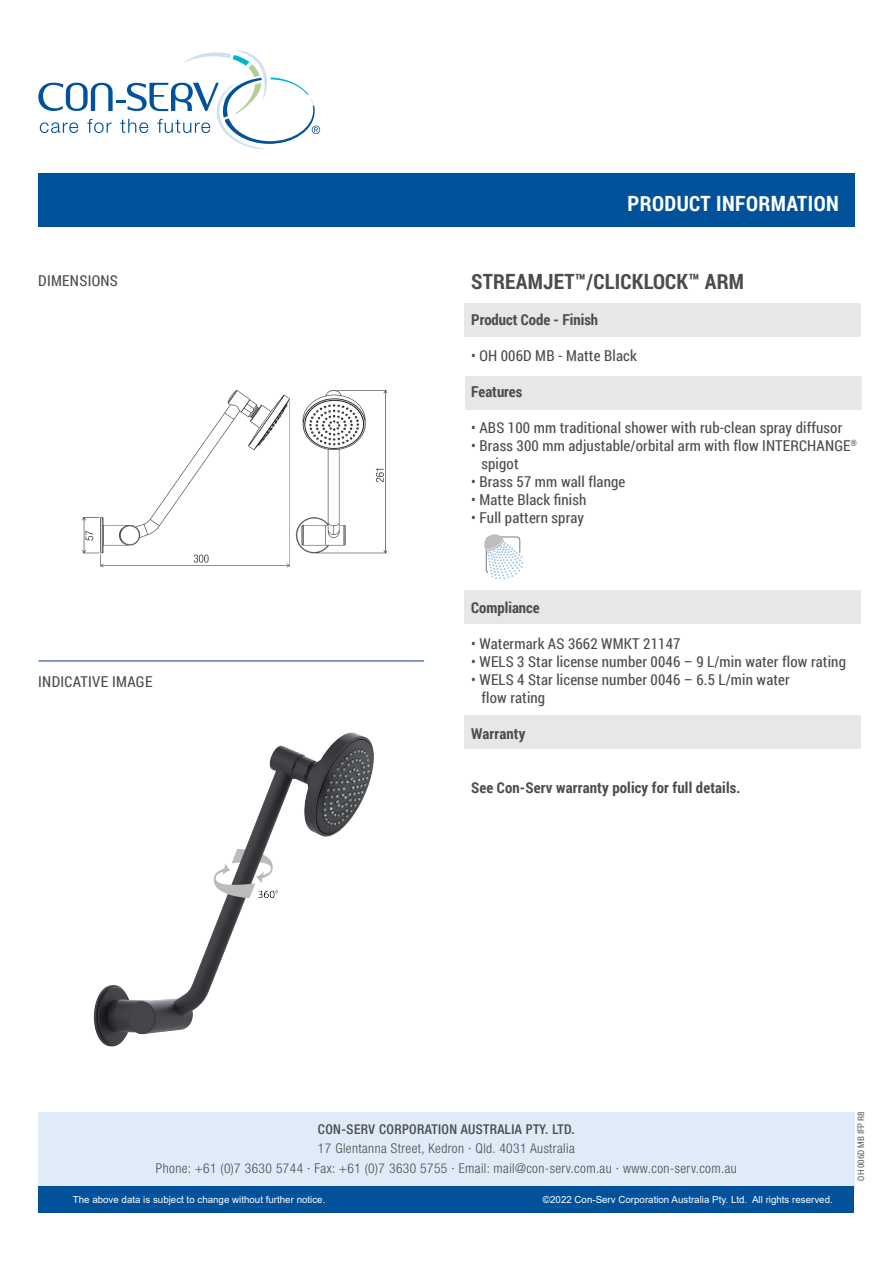
<style>
.page{position:relative;width:893px;height:1263px;background:#fff}
.page>*{position:absolute;margin:0;border:0;box-sizing:border-box;transform-origin:0 0}
.t1{font:700 21px "Roboto Condensed";letter-spacing:.01em;color:#4b4c4d}
.t2{font:700 21px "Roboto Condensed";letter-spacing:.02em;color:#fff}
.t3{font:15px "Roboto Condensed";letter-spacing:.01em;color:#4b4c4d}
.t4{font:700 15px "Roboto Condensed";letter-spacing:.01em;color:#4b4c4d}
.t5{font:300 condensed 13.5px/19.5px "Helvetica Neue LT Std";letter-spacing:.03em;color:#4b4c4d;text-align:center}
.t6{font:500 condensed 13.5px "Helvetica Neue LT Std";letter-spacing:.03em;color:#4b4c4d}
.t7{font:9.75px "Arial";color:#fff}
.t8{font:9px "Roboto Condensed";color:#636366}
</style>
<div class="page">
<div style="left:38px;top:1112px;width:817px;height:78px;background:#dfebf7"></div>
<div style="left:38px;top:1186px;width:816px;height:27px;background:#01529a"></div>
<svg style="left:38px;top:50px;width:282px;height:99px"></svg>
<div style="left:465px;top:376px;width:396px;height:34px;background:#e6e7e9"></div>
<div style="left:465px;top:304px;width:396px;height:33px;background:#e6e7e9"></div>
<div style="left:465px;top:590px;width:396px;height:34px;background:#e6e7e9"></div>
<div style="left:465px;top:715px;width:396px;height:34px;background:#e6e7e9"></div>
<div style="left:39px;top:173px;width:816px;height:53px;background:#01529a"></div>
<hr style="left:39px;top:660px;width:385px;height:2px;background:#5a7bb6">
<img style="left:82px;top:390px;width:305px;height:178px">
<img style="left:93px;top:732px;width:281px;height:315px">
<svg style="left:484px;top:534px;width:39px;height:45px"></svg>
<p class="t3" style="left:38px;top:270px;width:81px">DIMENSIONS</p>
<p class="t3" style="left:38px;top:672px;width:116px">INDICATIVE IMAGE</p>
<p class="t2" style="left:628px;top:189px;width:213px">PRODUCT INFORMATION</p>
<p class="t1" style="left:471px;top:266px;width:274px">STREAMJET™/CLICKLOCK™ ARM</p>
<p class="t4" style="left:471px;top:309px;width:128px">Product Code - Finish</p>
<p class="t3" style="left:471px;top:345px;width:167px">• OH 006D MB - Matte Black</p>
<p class="t4" style="left:471px;top:381px;width:53px">Features</p>
<p class="t3" style="left:471px;top:417px;width:373px">• ABS 100 mm traditional shower with rub-clean spray diffusor</p>
<p class="t3" style="left:471px;top:435px;width:387px">• Brass 300 mm adjustable/orbital arm with flow INTERCHANGE<sup>®</sup></p>
<p class="t3" style="left:481px;top:453px;width:39px">spigot</p>
<p class="t3" style="left:471px;top:471px;width:156px">• Brass 57 mm wall flange</p>
<p class="t3" style="left:471px;top:489px;width:117px">• Matte Black finish</p>
<p class="t3" style="left:471px;top:507px;width:114px">• Full pattern spray</p>
<p class="t4" style="left:471px;top:597px;width:70px">Compliance</p>
<p class="t3" style="left:471px;top:633px;width:211px">• Watermark AS 3662 WMKT 21147</p>
<p class="t3" style="left:471px;top:651px;width:376px">• WELS 3 Star license number 0046 – 9 L/min water flow rating</p>
<p class="t3" style="left:471px;top:669px;width:320px">• WELS 4 Star license number 0046 – 6.5 L/min water</p>
<p class="t3" style="left:481px;top:687px;width:65px">flow rating</p>
<p class="t4" style="left:471px;top:723px;width:56px">Warranty</p>
<p class="t4" style="left:471px;top:777px;width:271px">See Con-Serv warranty policy for full details.</p>
<p class="t6" style="left:318px;top:1121px;width:258px">CON-SERV CORPORATION AUSTRALIA PTY. LTD.</p>
<p class="t5" style="left:156px;top:1138px;width:582px">17 Glentanna Street, Kedron · Qld. 4031 Australia<br>Phone: +61 (0)7 3630 5744 · Fax: +61 (0)7 3630 5755 · Email: mail@con-serv.com.au · www.con-serv.com.au</p>
<p class="t7" style="left:73px;top:1193px;width:254px">The above data is subject to change without further notice.</p>
<p class="t7" style="left:543px;top:1193px;width:291px">©2022 Con-Serv Corporation Australia Pty. Ltd. All rights reserved.</p>
<p class="t8" style="left:855px;top:1180px;width:71px;rotate:-90deg">OH 006D MB IFP R8</p>
</div>
